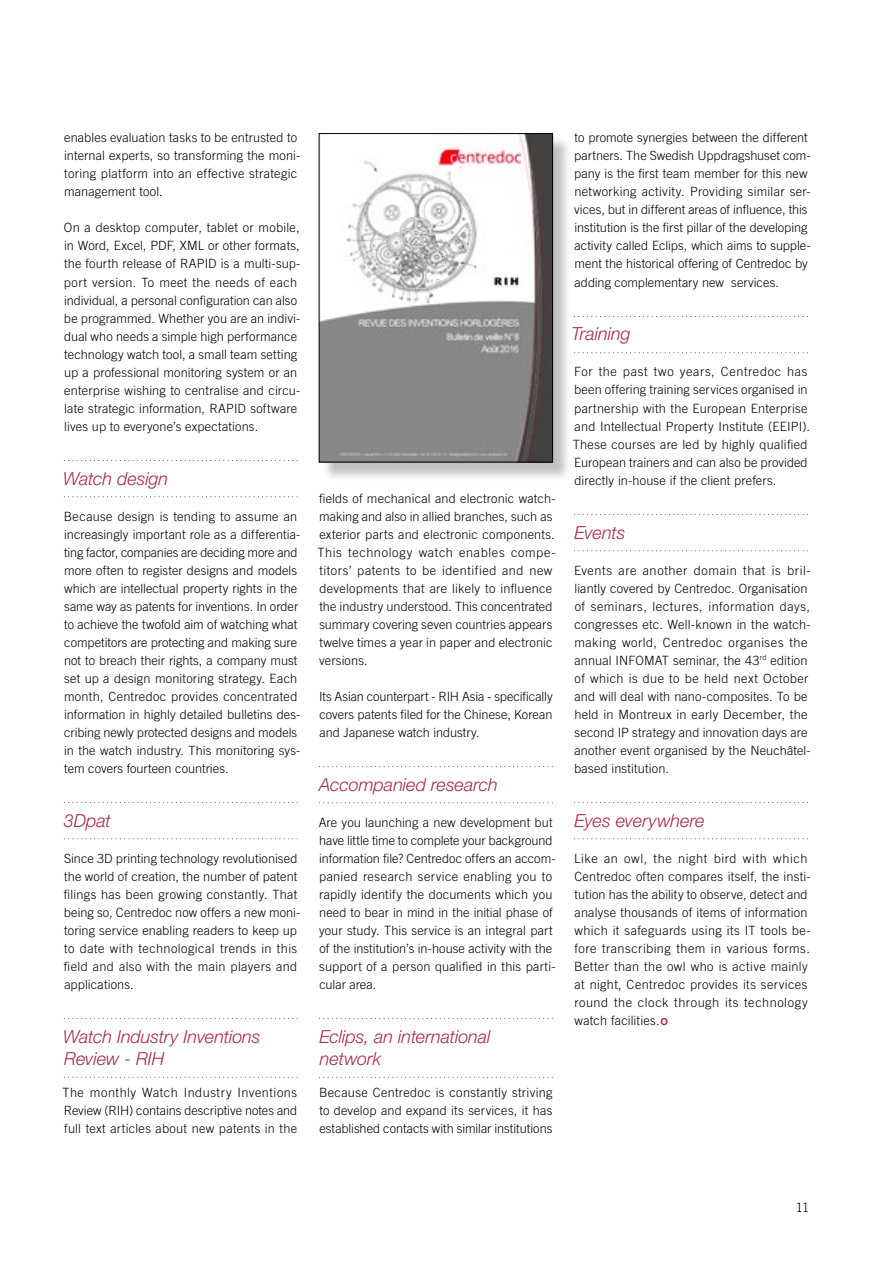
<style>
.page{position:relative;width:893px;height:1263px;background:#fff}
.page>*{position:absolute;margin:0;border:0;box-sizing:border-box;transform-origin:0 0}
.t1{font:italic 300 18px/22.5px "Helvetica Neue LT Std";letter-spacing:-.005em;color:#a62b43}
.t2{font:300 12.75px/18px "Trade Gothic LT Std";letter-spacing:.01em;color:#000}
.t3{font:300 12.75px/18px "Trade Gothic LT Std";letter-spacing:.03em;color:#000}
.s1{font-family:"Helvetica Neue LT Std";font-weight:700;font-size:9.75px;color:#a62b43}
</style>
<div class="page">
<svg style="left:64px;top:460px;width:234px;height:1px"></svg>
<svg style="left:64px;top:496px;width:234px;height:1px"></svg>
<svg style="left:64px;top:802px;width:234px;height:1px"></svg>
<svg style="left:64px;top:838px;width:234px;height:1px"></svg>
<svg style="left:64px;top:1018px;width:234px;height:1px"></svg>
<svg style="left:64px;top:1077px;width:234px;height:1px"></svg>
<svg style="left:319px;top:766px;width:234px;height:1px"></svg>
<svg style="left:319px;top:802px;width:234px;height:1px"></svg>
<svg style="left:319px;top:1018px;width:234px;height:1px"></svg>
<svg style="left:319px;top:1077px;width:234px;height:1px"></svg>
<svg style="left:575px;top:316px;width:233px;height:1px"></svg>
<svg style="left:575px;top:352px;width:233px;height:1px"></svg>
<svg style="left:575px;top:514px;width:233px;height:1px"></svg>
<svg style="left:575px;top:550px;width:233px;height:1px"></svg>
<svg style="left:575px;top:802px;width:233px;height:1px"></svg>
<svg style="left:575px;top:838px;width:233px;height:1px"></svg>
<div style="left:321px;top:136px;width:251px;height:345px;background:#000;opacity:.25"></div>
<img style="left:321px;top:135px;width:230px;height:325px">
<div style="left:319px;top:133px;width:234px;height:329px;border:1px solid #000"></div>
<p class="t2" style="left:64px;top:129px;width:238px">enables evaluation tasks to be entrusted to internal experts, so transforming the moni&shy;toring platform into an effective strategic management tool.</p>
<p class="t2" style="left:64px;top:219px;width:238px">On a desktop computer, tablet or mobile, in Word, Excel, PDF, XML or other formats, the fourth release of RAPID is a multi-sup&shy;port version. To meet the needs of each individual, a personal configuration can also be programmed. Whether you are an indivi&shy;dual who needs a simple high performance technology watch tool, a small team setting up a professional monitoring system or an enterprise wishing to centralise and circu&shy;late strategic information, RAPID software lives up to everyone’s expectations.</p>
<h1 class="t1" style="left:63px;top:467px;width:107px">Watch design</h1>
<p class="t2" style="left:64px;top:507px;width:238px">Because design is tending to assume an increasingly important role as a differentia&shy;ting factor, companies are deciding more and more often to register designs and models which are intellectual property rights in the same way as patents for inventions. In order to achieve the twofold aim of watching what competitors are protecting and making sure not to breach their rights, a company must set up a design monitoring strategy. Each month, Centredoc provides concentrated information in highly detailed bulletins des&shy;cribing newly protected designs and models in the watch industry. This monitoring sys&shy;tem covers fourteen countries.</p>
<h1 class="t1" style="left:64px;top:809px;width:48px">3Dpat</h1>
<p class="t2" style="left:64px;top:849px;width:238px">Since 3D printing technology revolutionised the world of creation, the number of patent filings has been growing constantly. That being so, Centredoc now offers a new moni&shy;toring service enabling readers to keep up to date with technological trends in this field and also with the main players and applications.</p>
<h1 class="t1" style="left:63px;top:1025px;width:199px">Watch Industry Inventions<br>Review - RIH</h1>
<p class="t2" style="left:62px;top:1083px;width:236px;text-align:justify">The monthly Watch Industry Inventions Review (RIH) contains descriptive notes and full text articles about new patents in the</p>
<p class="t2" style="left:318px;top:489px;width:240px">fields of mechanical and electronic watch&shy;making and also in allied branches, such as exterior parts and electronic components.<br>This technology watch enables compe&shy;titors’ patents to be identified and new developments that are likely to influence the industry understood. This concentrated summary covering seven countries appears twelve times a year in paper and electronic versions.</p>
<p class="t2" style="left:319px;top:687px;width:235px;text-align:justify">Its Asian counterpart - RIH Asia - specifically covers patents filed for the Chinese, Korean and Japanese watch industry.</p>
<h1 class="t1" style="left:319px;top:773px;width:180px">Accompanied research</h1>
<p class="t2" style="left:319px;top:813px;width:239px">Are you launching a new development but have little time to complete your background information file? Centredoc offers an accom&shy;panied research service enabling you to rapidly identify the documents which you need to bear in mind in the initial phase of your study. This service is an integral part of the institution’s in-house activity with the support of a person qualified in this parti&shy;cular area.</p>
<h1 class="t1" style="left:319px;top:1025px;width:173px">Eclips, an international network</h1>
<p class="t2" style="left:319px;top:1083px;width:235px;text-align:justify">Because Centredoc is constantly striving to develop and expand its services, it has established contacts with similar institutions</p>
<p class="t2" style="left:574px;top:129px;width:238px">to promote synergies between the different partners. The Swedish Uppdragshuset com&shy;pany is the first team member for this new networking activity. Providing similar ser&shy;vices, but in different areas of influence, this institution is the first pillar of the developing activity called Eclips, which aims to supple&shy;ment the historical offering of Centredoc by adding complementary new services.</p>
<h1 class="t1" style="left:571px;top:323px;width:61px">Training</h1>
<p class="t2" style="left:573px;top:363px;width:239px">For the past two years, Centredoc has been offering training services organised in partnership with the European Enterprise and Intellectual Property Institute (EEIPI).<br>These courses are led by highly qualified European trainers and can also be provided directly in-house if the client prefers.</p>
<h1 class="t1" style="left:574px;top:521px;width:52px">Events</h1>
<p class="t2" style="left:574px;top:561px;width:238px">Events are another domain that is bril&shy;liantly covered by Centredoc. Organisation of seminars, lectures, information days, congresses etc. Well-known in the watch&shy;making world, Centredoc organises the annual INFOMAT seminar, the 43<sup>rd</sup> edition of which is due to be held next October and will deal with nano-composites. To be held in Montreux in early December, the second IP strategy and innovation days are another event organised by the Neuchâtel&shy;based institution.</p>
<h1 class="t1" style="left:574px;top:809px;width:132px">Eyes everywhere</h1>
<p class="t3" style="left:574px;top:849px;width:238px">Like an owl, the night bird with which Centredoc often compares itself, the insti&shy;tution has the ability to observe, detect and analyse thousands of items of information which it safeguards using its IT tools be&shy;fore transcribing them in various forms.<br>Better than the owl who is active mainly at night, Centredoc provides its services round the clock through its technology watch facilities. <span class="s1">O</span></p>
<p class="t2" style="left:796px;top:1198px;width:15px">11</p>
</div>
